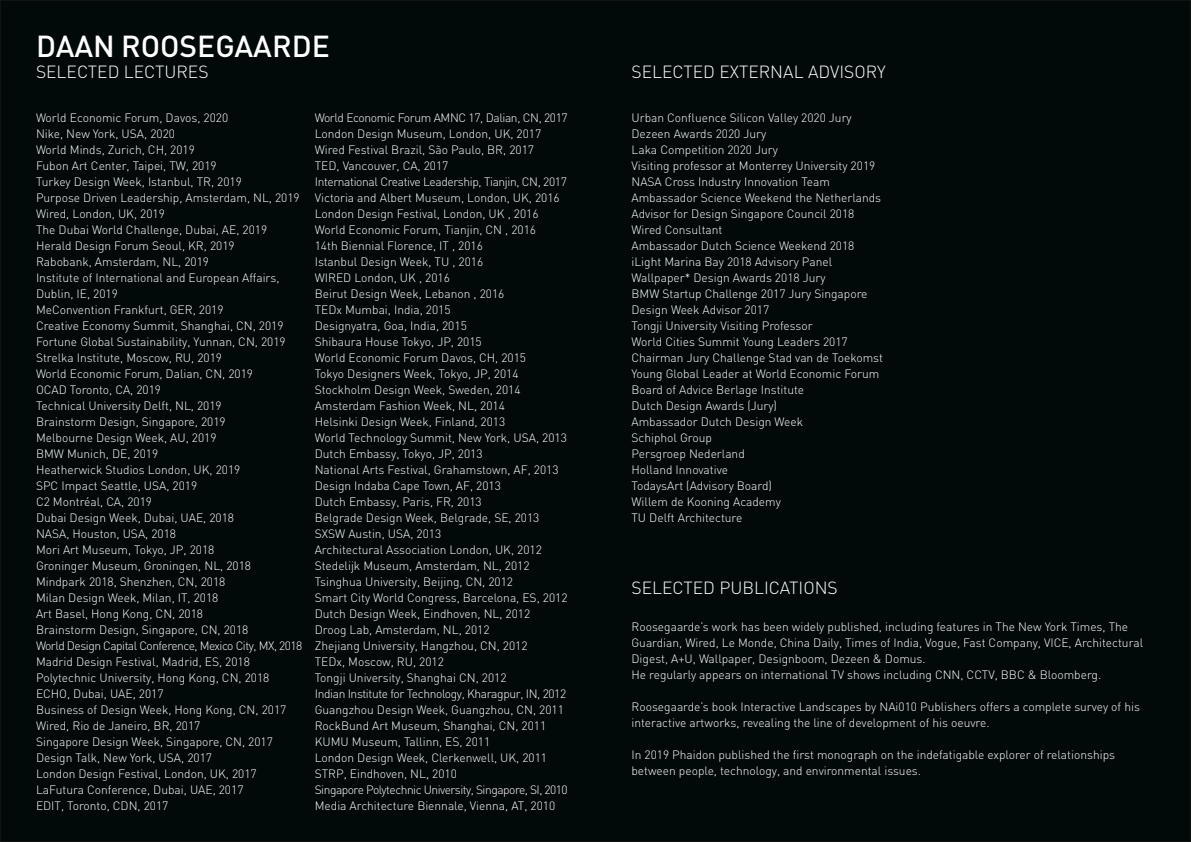
<style>
.page{position:relative;width:1191px;height:842px;background:#fff}
.page>*{position:absolute;margin:0;border:0;box-sizing:border-box;transform-origin:0 0}
.t1{font:500 30px "DIN";color:#fff}
.t2{font:300 17.4px "DIN";color:#fff}
.t3{font:300 12px/16px "DIN";color:#fff}
</style>
<div class="page">
<div style="left:0;top:0;width:1191px;height:842px;background:#020a09;border:1px solid #1d1d1b"></div>
<h1 class="t1" style="left:36px;top:27px;width:295px">DAAN ROOSEGAARDE</h1>
<h2 class="t2" style="left:36px;top:61px;width:174px">SELECTED LECTURES</h2>
<p class="t3" style="left:36px;top:109px;width:268px">World Economic Forum, Davos, 2020<br>Nike, New York, USA, 2020<br>World Minds, Zurich, CH, 2019<br>Fubon Art Center, Taipei, TW, 2019<br>Turkey Design Week, Istanbul, TR, 2019<br>Purpose Driven Leadership, Amsterdam, NL, 2019<br>Wired, London, UK, 2019<br>The Dubai World Challenge, Dubai, AE, 2019<br>Herald Design Forum Seoul, KR, 2019<br>Rabobank, Amsterdam, NL, 2019<br>Institute of International and European Affairs, Dublin, IE, 2019<br>MeConvention Frankfurt, GER, 2019<br>Creative Economy Summit, Shanghai, CN, 2019<br>Fortune Global Sustainability, Yunnan, CN, 2019<br>Strelka Institute, Moscow, RU, 2019<br>World Economic Forum, Dalian, CN, 2019<br>OCAD Toronto, CA, 2019<br>Technical University Delft, NL, 2019<br>Brainstorm Design, Singapore, 2019<br>Melbourne Design Week, AU, 2019<br>BMW Munich, DE, 2019<br>Heatherwick Studios London, UK, 2019<br>SPC Impact Seattle, USA, 2019<br>C2 Montréal, CA, 2019<br>Dubai Design Week, Dubai, UAE, 2018<br>NASA, Houston, USA, 2018<br>Mori Art Museum, Tokyo, JP, 2018<br>Groninger Museum, Groningen, NL, 2018<br>Mindpark 2018, Shenzhen, CN, 2018<br>Milan Design Week, Milan, IT, 2018<br>Art Basel, Hong Kong, CN, 2018<br>Brainstorm Design, Singapore, CN, 2018<br>World Design Capital Conference, Mexico City, MX, 2018<br>Madrid Design Festival, Madrid, ES, 2018<br>Polytechnic University, Hong Kong, CN, 2018<br>ECHO, Dubai, UAE, 2017<br>Business of Design Week, Hong Kong, CN, 2017<br>Wired, Rio de Janeiro, BR, 2017<br>Singapore Design Week, Singapore, CN, 2017<br>Design Talk, New York, USA, 2017<br>London Design Festival, London, UK, 2017<br>LaFutura Conference, Dubai, UAE, 2017<br>EDIT, Toronto, CDN, 2017</p>
<p class="t3" style="left:315px;top:109px;width:254px">World Economic Forum AMNC 17, Dalian, CN, 2017<br>London Design Museum, London, UK, 2017<br>Wired Festival Brazil, São Paulo, BR, 2017<br>TED, Vancouver, CA, 2017<br>International Creative Leadership, Tianjin, CN, 2017<br>Victoria and Albert Museum, London, UK, 2016<br>London Design Festival, London, UK , 2016<br>World Economic Forum, Tianjin, CN , 2016<br>14th Biennial Florence, IT , 2016<br>Istanbul Design Week, TU , 2016<br>WIRED London, UK , 2016<br>Beirut Design Week, Lebanon , 2016<br>TEDx Mumbai, India, 2015<br>Designyatra, Goa, India, 2015<br>Shibaura House Tokyo, JP, 2015<br>World Economic Forum Davos, CH, 2015<br>Tokyo Designers Week, Tokyo, JP, 2014<br>Stockholm Design Week, Sweden, 2014<br>Amsterdam Fashion Week, NL, 2014<br>Helsinki Design Week, Finland, 2013<br>World Technology Summit, New York, USA, 2013<br>Dutch Embassy, Tokyo, JP, 2013<br>National Arts Festival, Grahamstown, AF, 2013<br>Design Indaba Cape Town, AF, 2013<br>Dutch Embassy, Paris, FR, 2013<br>Belgrade Design Week, Belgrade, SE, 2013<br>SXSW Austin, USA, 2013<br>Architectural Association London, UK, 2012<br>Stedelijk Museum, Amsterdam, NL, 2012<br>Tsinghua University, Beijing, CN, 2012<br>Smart City World Congress, Barcelona, ES, 2012<br>Dutch Design Week, Eindhoven, NL, 2012<br>Droog Lab, Amsterdam, NL, 2012<br>Zhejiang University, Hangzhou, CN, 2012<br>TEDx, Moscow, RU, 2012<br>Tongji University, Shanghai CN, 2012<br>Indian Institute for Technology, Kharagpur, IN, 2012<br>Guangzhou Design Week, Guangzhou, CN, 2011<br>RockBund Art Museum, Shanghai, CN, 2011<br>KUMU Museum, Tallinn, ES, 2011<br>London Design Week, Clerkenwell, UK, 2011<br>STRP, Eindhoven, NL, 2010<br>Singapore Polytechnic University, Singapore, SI, 2010<br>Media Architecture Biennale, Vienna, AT, 2010</p>
<p class="t3" style="left:631px;top:109px;width:253px">Urban Confluence Silicon Valley 2020 Jury<br>Dezeen Awards 2020 Jury<br>Laka Competition 2020 Jury<br>Visiting professor at Monterrey University 2019<br>NASA Cross Industry Innovation Team<br>Ambassador Science Weekend the Netherlands<br>Advisor for Design Singapore Council 2018<br>Wired Consultant<br>Ambassador Dutch Science Weekend 2018 iLight Marina Bay 2018 Advisory Panel<br>Wallpaper* Design Awards 2018 Jury<br>BMW Startup Challenge 2017 Jury Singapore<br>Design Week Advisor 2017<br>Tongji University Visiting Professor<br>World Cities Summit Young Leaders 2017<br>Chairman Jury Challenge Stad van de Toekomst<br>Young Global Leader at World Economic Forum<br>Board of Advice Berlage Institute<br>Dutch Design Awards (Jury)<br>Ambassador Dutch Design Week<br>Schiphol Group<br>Persgroep Nederland<br>Holland Innovative<br>TodaysArt (Advisory Board)<br>Willem de Kooning Academy<br>TU Delft Architecture</p>
<h2 class="t2" style="left:631px;top:61px;width:256px">SELECTED EXTERNAL ADVISORY</h2>
<h2 class="t2" style="left:631px;top:577px;width:208px">SELECTED PUBLICATIONS</h2>
<p class="t3" style="left:631px;top:619px;width:513px">Roosegaarde’s work has been widely published, including features in The New York Times, The Guardian, Wired, Le Monde, China Daily, Times of India, Vogue, Fast Company, VICE, Architectural Digest, A+U, Wallpaper, Designboom, Dezeen &amp; Domus.<br>He regularly appears on international TV shows including CNN, CCTV, BBC &amp; Bloomberg.</p>
<p class="t3" style="left:631px;top:699px;width:510px">Roosegaarde’s book Interactive Landscapes by NAi010 Publishers offers a complete survey of his interactive artworks, revealing the line of development of his oeuvre.</p>
<p class="t3" style="left:631px;top:747px;width:485px">In 2019 Phaidon published the first monograph on the indefatigable explorer of relationships between people, technology, and environmental issues.</p>
</div>
